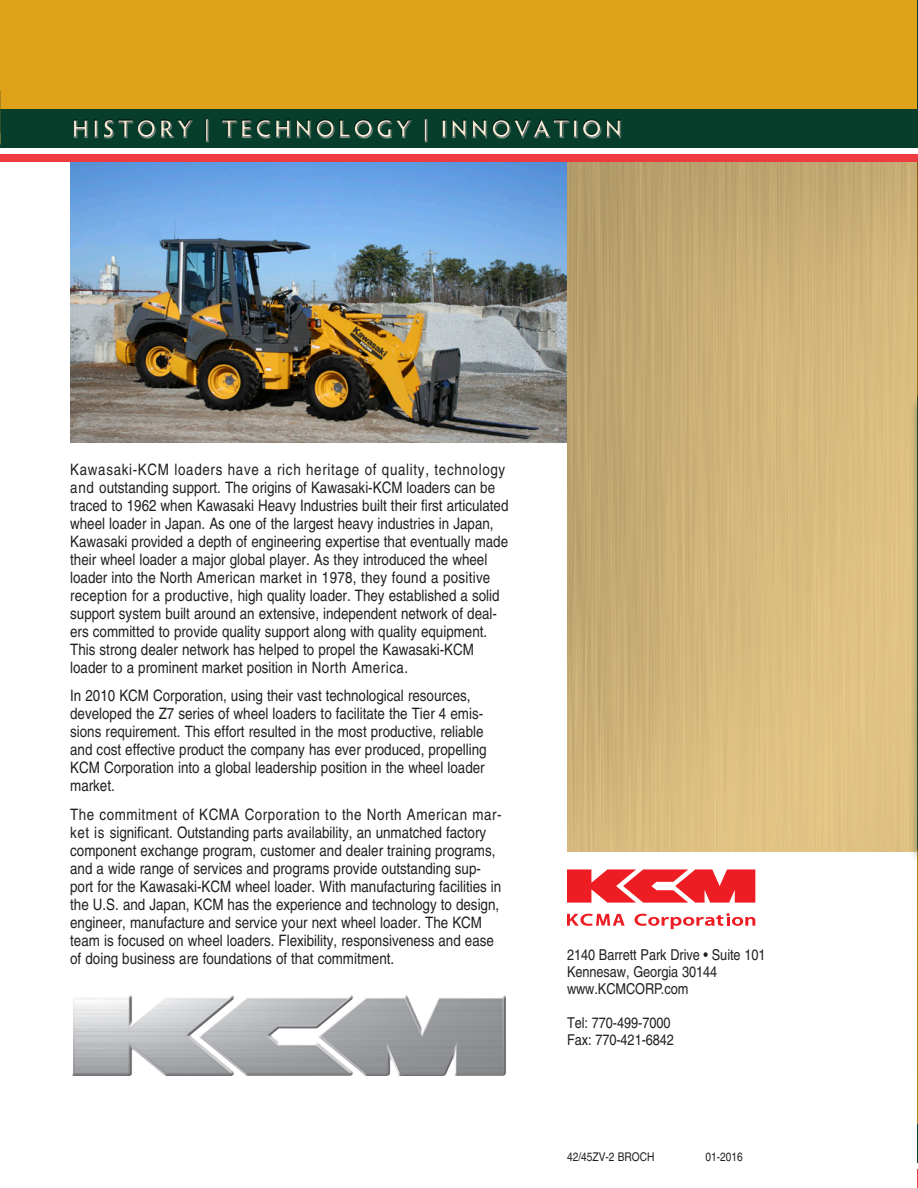
<style>
.page{position:relative;width:918px;height:1188px;background:#fff}
.page>*{position:absolute;margin:0;border:0;box-sizing:border-box;transform-origin:0 0}
.t1{font:600 24px "Hypatia Sans Pro";letter-spacing:.145em;color:#f9eed7}
.Helv_Body{font:15.75px/18px "Helvetica";color:#231f20;scale:.85 1}
.t2{font:15px "Helvetica";letter-spacing:-.005em;color:#231f20;scale:.85 1}
.Helv_Body-2{font:12px "Helvetica";color:#231f20;scale:.85 1}
</style>
<div class="page">
<img style="left:70px;top:162px;width:497px;height:281px">
<svg style="left:567px;top:162px;width:350px;height:689px;background:#cfb37a"></svg>
<div style="left:0;top:0;width:918px;height:111px;background:#dfa01a"></div>
<div style="left:0;top:109px;width:918px;height:40px;background:#073e2b"></div>
<div style="left:0;top:152px;width:918px;height:10px;background:#ee3a41"></div>
<div style="left:0;top:148px;width:918px;height:5px;background:#fff"></div>
<svg style="left:567px;top:869px;width:188px;height:34px;background:#f1464b"></svg>
<svg style="left:635px;top:913px;width:120px;height:16px"></svg>
<svg style="left:567px;top:914px;width:58px;height:12px"></svg>
<div style="left:73px;top:119px;width:549px;height:23px;background:#231f20;opacity:.75"></div>
<hr style="left:917px;top:0;width:1px;height:149px;background:#073e2b">
<hr style="left:917px;top:162px;width:1px;height:1026px;background:#dfa01a">
<hr style="left:917px;top:1124px;width:1px;height:40px;background:#073e2b">
<svg style="left:917px;top:1163px;width:1px;height:25px"></svg>
<div style="left:909px;top:396px;width:9px;height:468px;background:#073e2b;opacity:.45"></div>
<svg style="left:917px;top:395px;width:1px;height:455px"></svg>
<img style="left:71px;top:995px;width:435px;height:81px">
<h1 class="t1" style="left:72px;top:112px;width:552px">HISTORY | TECHNOLOGY | INNOVATION</h1>
<p class="Helv_Body" style="left:70px;top:460px;width:517px">Kawasaki-KCM loaders have a rich heritage of quality, technology and outstanding support. The origins of Kawasaki-KCM loaders can be traced to 1962 when Kawasaki Heavy Industries built their first articulated wheel loader in Japan. As one of the largest heavy industries in Japan, Kawasaki provided a depth of engineering expertise that eventually made their wheel loader a major global player. As they introduced the wheel loader into the North American market in 1978, they found a positive reception for a productive, high quality loader. They established a solid support system built around an extensive, independent network of deal&shy;ers committed to provide quality support along with quality equipment.<br>This strong dealer network has helped to propel the Kawasaki-KCM loader to a prominent market position in North America.</p>
<p class="Helv_Body" style="left:70px;top:687px;width:491px">In 2010 KCM Corporation, using their vast technological resources, developed the Z7 series of wheel loaders to facilitate the Tier 4 emis&shy;sions requirement. This effort resulted in the most productive, reliable and cost effective product the company has ever produced, propelling KCM Corporation into a global leadership position in the wheel loader market.</p>
<p class="Helv_Body" style="left:70px;top:805px;width:509px">The commitment of KCMA Corporation to the North American mar&shy;ket is significant. Outstanding parts availability, an unmatched factory component exchange program, customer and dealer training programs, and a wide range of services and programs provide outstanding sup&shy;port for the Kawasaki-KCM wheel loader. With manufacturing facilities in the U.S. and Japan, KCM has the experience and technology to design, engineer, manufacture and service your next wheel loader. The KCM team is focused on wheel loaders. Flexibility, responsiveness and ease of doing business are foundations of that commitment.</p>
<p class="t2" style="left:567px;top:946px;width:235px">2140 Barrett Park Drive • Suite 101</p>
<p class="t2" style="left:567px;top:963px;width:178px">Kennesaw, Georgia 30144</p>
<p class="t2" style="left:567px;top:980px;width:144px">www.KCMCORP.com</p>
<p class="t2" style="left:567px;top:1014px;width:123px">Tel: 770-499-7000</p>
<p class="t2" style="left:567px;top:1031px;width:127px">Fax: 770-421-6842</p>
<p class="Helv_Body-2" style="left:567px;top:1150px;width:105px">42/45ZV-2 BROCH</p>
<p class="Helv_Body-2" style="left:706px;top:1150px;width:45px">01-2016</p>
</div>
